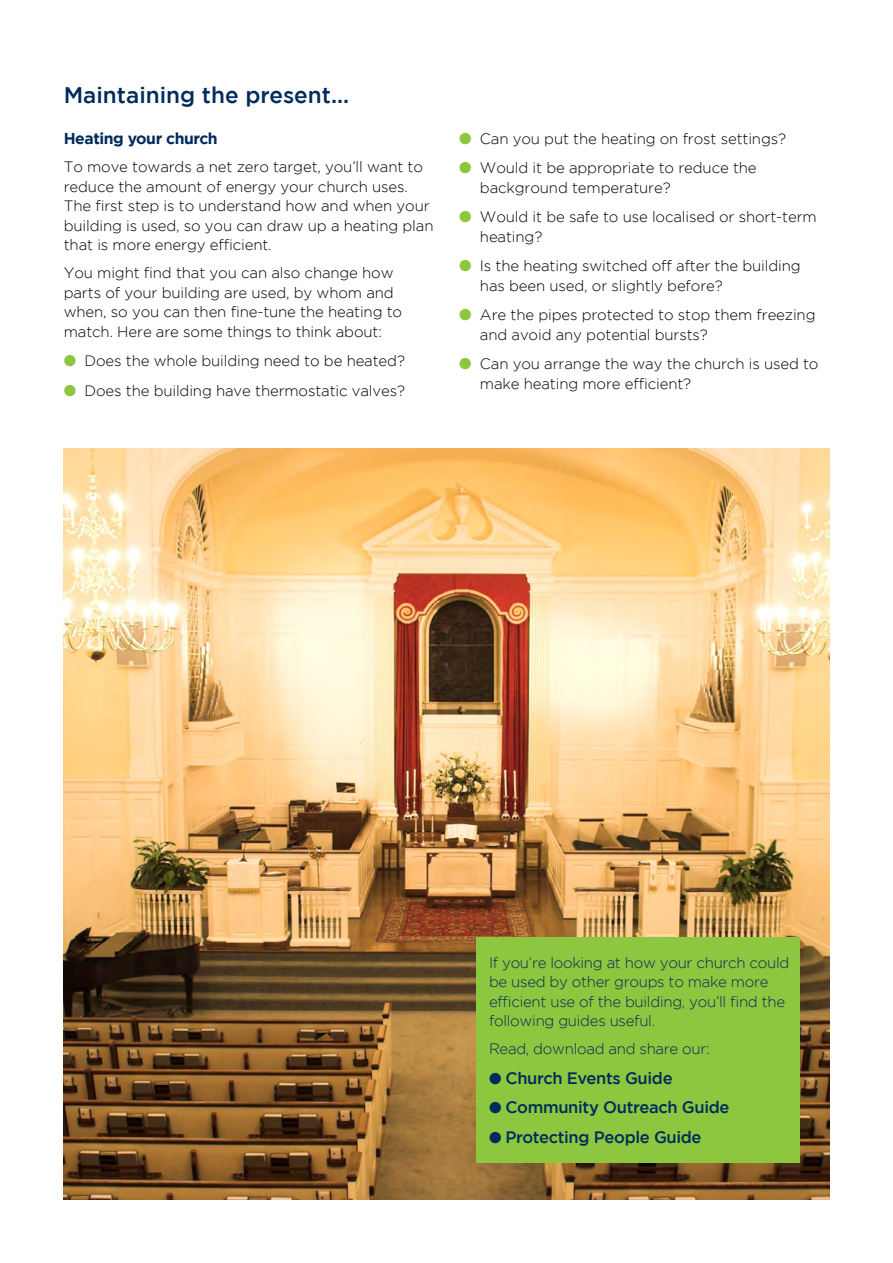
<style>
.page{position:relative;width:893px;height:1263px;background:#fff}
.page>*{position:absolute;margin:0;border:0;box-sizing:border-box;transform-origin:0 0}
.t1{font:22.5px "Gotham HTF Medium 2";color:#002b5c}
.t2{font:16.5px "Gotham HTF Medium 2";letter-spacing:-.02em;color:#002b5c}
.t3{font:15.75px "Gotham HTF Bold 2";letter-spacing:-.025em;color:#002b5c}
.t4{font:300 15px/19.5px "Gotham HTF";letter-spacing:-.01em;color:#000}
.t5{font:300 15px/19.5px "Gotham HTF";letter-spacing:-.02em;color:#002b5c}
.s1{color:#8dc63f}
</style>
<div class="page">
<img style="left:64px;top:449px;width:765px;height:750px">
<div style="left:476px;top:937px;width:323px;height:225px;background:#8dc63f"></div>
<h1 class="t1" style="left:64px;top:82px;width:287px">Maintaining the present...</h1>
<p class="t3" style="left:64px;top:130px;width:156px">Heating your church</p>
<p class="t4" style="left:64px;top:157px;width:361px">To move towards a net zero target, you’ll want to reduce the amount of energy your church uses.</p>
<p class="t4" style="left:64px;top:196px;width:367px">The first step is to understand how and when your</p>
<p class="t4" style="left:64px;top:216px;width:371px">building is used, so you can draw up a heating plan</p>
<p class="t4" style="left:64px;top:235px;width:209px">that is more energy efficient.</p>
<p class="t4" style="left:64px;top:263px;width:331px">You might find that you can also change how</p>
<p class="t4" style="left:64px;top:283px;width:331px">parts of your building are used, by whom and</p>
<p class="t4" style="left:64px;top:302px;width:340px">when, so you can then fine-tune the heating to</p>
<p class="t4" style="left:64px;top:322px;width:320px">match. Here are some things to think about:</p>
<p class="t4" style="left:64px;top:351px;width:343px"><span class="s1">●</span> Does the whole building need to be heated?</p>
<p class="t4" style="left:64px;top:381px;width:343px"><span class="s1">●</span> Does the building have thermostatic valves?</p>
<p class="t4" style="left:459px;top:129px;width:328px"><span class="s1">●</span> Can you put the heating on frost settings?</p>
<p class="t4" style="left:480px;top:158px;width:278px;text-indent:-21px"><span class="s1">●</span> Would it be appropriate to reduce the background temperature?</p>
<p class="t4" style="left:459px;top:207px;width:359px"><span class="s1">●</span> Would it be safe to use localised or short-term</p>
<p class="t4" style="left:480px;top:227px;width:64px">heating?</p>
<p class="t4" style="left:480px;top:256px;width:322px;text-indent:-21px"><span class="s1">●</span> Is the heating switched off after the building has been used, or slightly before?</p>
<p class="t4" style="left:480px;top:305px;width:337px;text-indent:-21px"><span class="s1">●</span> Are the pipes protected to stop them freezing and avoid any potential bursts?</p>
<p class="t4" style="left:459px;top:354px;width:361px"><span class="s1">●</span> Can you arrange the way the church is used to</p>
<p class="t4" style="left:480px;top:374px;width:213px">make heating more efficient?</p>
<p class="t5" style="left:489px;top:952px;width:302px">If you’re looking at how your church could be used by other groups to make more</p>
<p class="t5" style="left:489px;top:991px;width:298px">efficient use of the building, you’ll find the</p>
<p class="t5" style="left:489px;top:1011px;width:168px">following guides useful.</p>
<p class="t5" style="left:489px;top:1039px;width:222px">Read, download and share our:</p>
<p class="t2" style="left:489px;top:1068px;width:185px">● Church Events Guide</p>
<p class="t2" style="left:489px;top:1098px;width:242px">● Community Outreach Guide</p>
<p class="t2" style="left:489px;top:1127px;width:214px">● Protecting People Guide</p>
</div>
